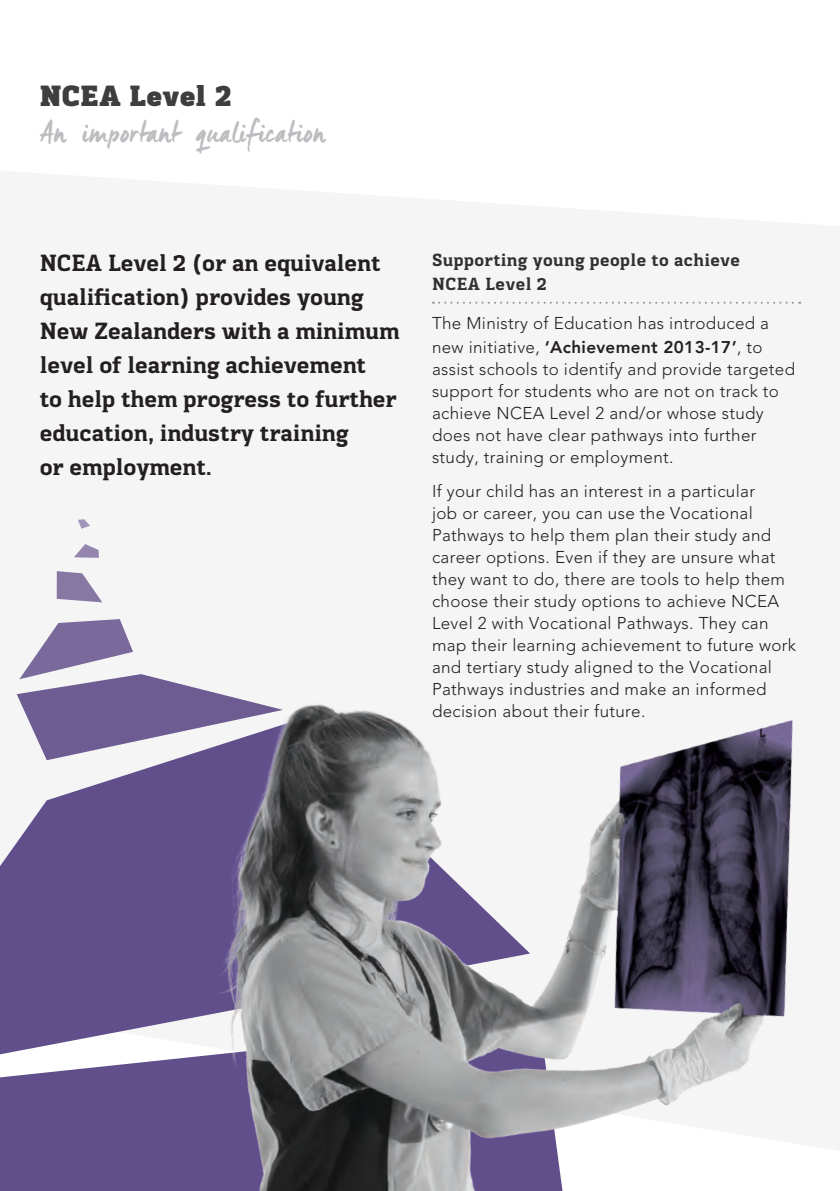
<style>
.page{position:relative;width:840px;height:1191px;background:#fff}
.page>*{position:absolute;margin:0;border:0;box-sizing:border-box;transform-origin:0 0}
.t1{font:30px "Manus";letter-spacing:.02em;color:#bcbdc0}
.t2{font:900 30px "Kondolar";letter-spacing:.02em;color:#3e3e3f}
.t3{font:700 24px/34px "Kondolar";letter-spacing:-.005em;color:#231f20}
.t4{font:700 18px/24px "Kondolar";letter-spacing:.02em;color:#312f30}
.t5{font:300 17px/22px "Avenir Maori";letter-spacing:.02em;color:#231f20}
.t6{font:800 17px "Avenir";letter-spacing:.02em;color:#231f20}
.s1{font-family:"Avenir Maori";font-weight:300}
</style>
<div class="page">
<svg style="left:839px;top:227px;width:1px;height:924px"></svg>
<svg style="left:433px;top:302px;width:366px;height:2px"></svg>
<svg style="left:0;top:1054px;width:198px;height:137px;background:#6f5f96"></svg>
<svg style="left:0;top:760px;width:198px;height:294px;fill:#604f8b"></svg>
<svg style="left:17px;top:619px;width:187px;height:141px"></svg>
<svg style="left:57px;top:571px;width:45px;height:31px"></svg>
<svg style="left:74px;top:544px;width:25px;height:14px"></svg>
<svg style="left:78px;top:519px;width:12px;height:10px"></svg>
<img style="left:198px;top:690px;width:596px;height:501px">
<h1 class="t2" style="left:40px;top:76px;width:193px">NCEA Level 2</h1>
<h1 class="t1" style="left:40px;top:114px;width:287px">An important qualification</h1>
<h2 class="t3" style="left:40px;top:246px;width:361px">NCEA Level 2 (or an equivalent qualification) provides young<br>New Zealanders with a minimum level of learning achievement<br>to help them progress to further education, industry training<br>or employment.</h2>
<p class="t4" style="left:432px;top:248px;width:309px">Supporting young people to achieve<br>NCEA Level 2</p>
<p class="t5" style="left:432px;top:312px;width:338px">The Ministry of Education has introduced a</p>
<p class="t6" style="left:432px;top:332px;width:332px"><span class="s1">new initiative,</span> ‘Achievement 2013-17’<span class="s1">, to</span></p>
<p class="t5" style="left:432px;top:358px;width:364px">assist schools to identify and provide targeted support for students who are not on track to achieve NCEA Level 2 and/or whose study does not have clear pathways into further study, training or employment.</p>
<p class="t5" style="left:432px;top:480px;width:365px">If your child has an interest in a particular<br>job or career, you can use the Vocational Pathways to help them plan their study and career options. Even if they are unsure what they want to do, there are tools to help them choose their study options to achieve NCEA Level 2 with Vocational Pathways. They can map their learning achievement to future work and tertiary study aligned to the Vocational Pathways industries and make an informed decision about their future.</p>
</div>
